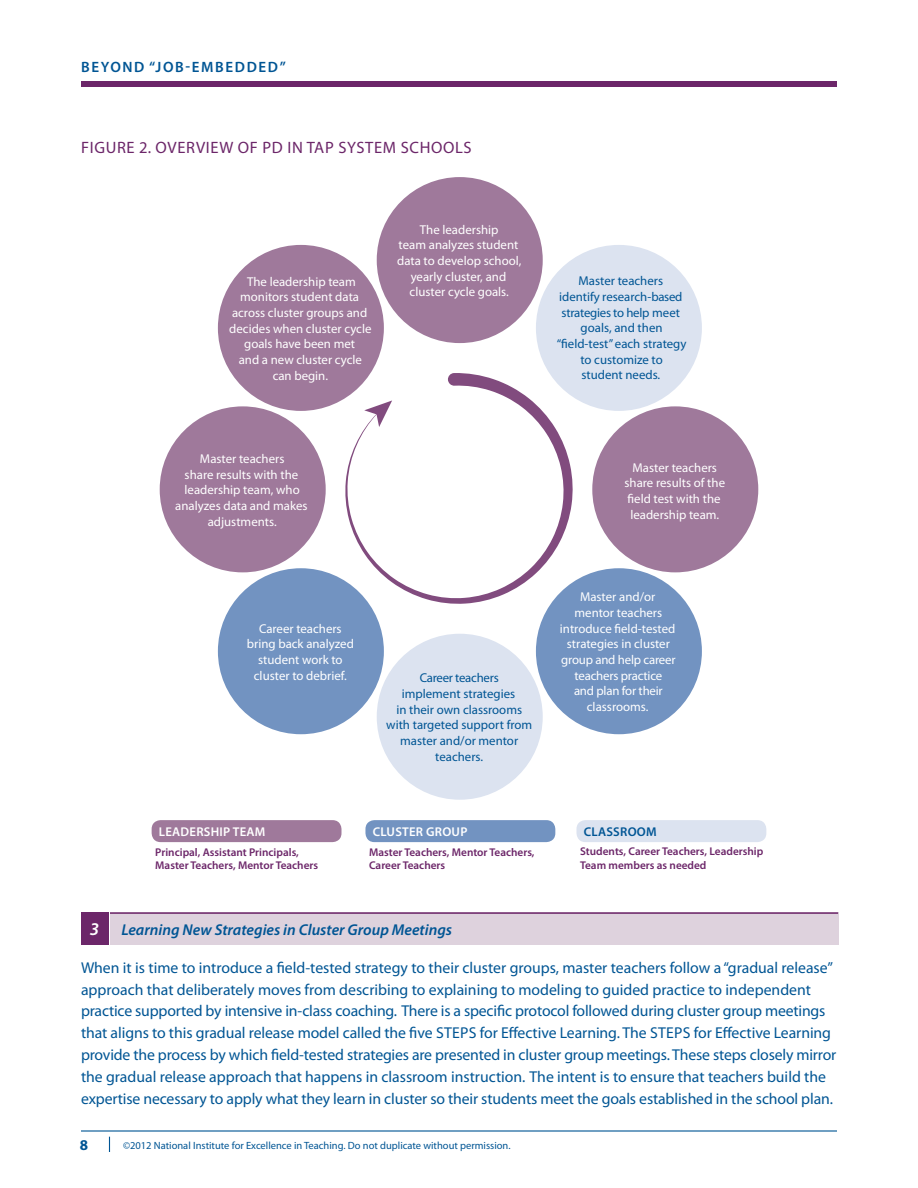
<style>
.page{position:relative;width:918px;height:1188px;background:#fff}
.page>*{position:absolute;margin:0;border:0;box-sizing:border-box;transform-origin:0 0}
.t1{font:italic 600 18px "Myriad Pro";color:#fff}
.t2{font:16.5px "Myriad Pro";letter-spacing:.04em;color:#6c2669}
.t3{font:15.75px/21.8px "Myriad Pro";letter-spacing:-.005em;color:#005594}
.t4{font:italic 600 15.75px "Myriad Pro";color:#005594}
.t5{font:600 15px "Myriad Pro";letter-spacing:.11em;color:#005594}
.t6{font:700 15px "Myriad Pro";color:#005594}
.t7{font:12.9px/15.6px "Myriad Pro";color:#fff;text-align:center}
.t8{font:12.9px/15.6px "Myriad Pro";color:#005594;text-align:center}
.t9{font:600 12.75px "Myriad Pro";letter-spacing:.02em;color:#fff}
.t10{font:600 12.75px "Myriad Pro";letter-spacing:.02em;color:#005594}
.t11{font:600 11.25px/13.5px "Myriad Pro";color:#6c2669}
.t12{font:10.5px "Myriad Pro";color:#005594}
</style>
<div class="page">
<div style="left:81px;top:81px;width:756px;height:6px;background:#6c2669"></div>
<hr style="left:81px;top:1130px;width:756px;height:2px;background:#005594">
<svg style="left:109px;top:1137px;width:1px;height:15px"></svg>
<div style="left:81px;top:912px;width:27px;height:33px;background:#6c2669"></div>
<div style="left:110px;top:912px;width:728px;height:33px;background:#ded2dd"></div>
<hr style="left:110px;top:912px;width:728px;height:2px;background:#6c2669">
<div style="left:152px;top:820px;width:190px;height:22px;background:#9f799b;border-radius:9px"></div>
<div style="left:365px;top:820px;width:190px;height:22px;background:#7293c1;border-radius:9px"></div>
<div style="left:576px;top:820px;width:190px;height:22px;background:#dce3f0;border-radius:9px"></div>
<svg style="left:345px;top:373px;width:228px;height:231px"></svg>
<svg style="left:364px;top:400px;width:28px;height:27px"></svg>
<div style="left:377px;top:634px;width:166px;height:166px;background:#dce3f0;border-radius:50%"></div>
<div style="left:218px;top:568px;width:166px;height:166px;background:#7293c1;border-radius:50%"></div>
<div style="left:536px;top:568px;width:166px;height:166px;background:#7293c1;border-radius:50%"></div>
<div style="left:218px;top:245px;width:166px;height:166px;background:#9f799b;border-radius:50%"></div>
<div style="left:536px;top:245px;width:166px;height:166px;background:#dce3f0;border-radius:50%"></div>
<div style="left:377px;top:177px;width:166px;height:166px;background:#9f799b;border-radius:50%"></div>
<div style="left:160px;top:406px;width:166px;height:166px;background:#9f799b;border-radius:50%"></div>
<div style="left:592px;top:406px;width:166px;height:166px;background:#9f799b;border-radius:50%"></div>
<p class="t5" style="left:81px;top:58px;width:206px">Beyond “Job-Embedded”</p>
<p class="t2" style="left:81px;top:137px;width:19px">Figure</p>
<p class="t2" style="left:139px;top:137px;width:39px">2. Overview</p>
<p class="t2" style="left:238px;top:137px;width:120px">of PD in TAP System</p>
<p class="t2" style="left:401px;top:137px;width:20px">Schools</p>
<p class="t7" style="left:397px;top:221px;width:126px">The leadership<br>team analyzes student data to develop school, yearly cluster, and cluster cycle goals.</p>
<p class="t7" style="left:229px;top:273px;width:144px">The leadership team monitors student data across cluster groups and decides when cluster cycle goals have been met<br>and a new cluster cycle can begin.</p>
<p class="t8" style="left:557px;top:273px;width:131px">Master teachers<br>identify research-based strategies to help meet goals, and then “field-test” each strategy to customize to<br>student needs.</p>
<p class="t7" style="left:175px;top:451px;width:134px">Master teachers<br>share results with the leadership team, who analyzes data and makes adjustments.</p>
<p class="t7" style="left:625px;top:459px;width:102px">Master teachers share results of the field test with the leadership team.</p>
<p class="t7" style="left:247px;top:620px;width:109px">Career teachers bring back analyzed student work to cluster to debrief.</p>
<p class="t8" style="left:386px;top:670px;width:147px">Career teachers<br>implement strategies<br>in their own classrooms with targeted support from master and/or mentor teachers.</p>
<p class="t9" style="left:159px;top:824px;width:108px">Leadership Team</p>
<p class="t11" style="left:155px;top:845px;width:164px">Principal, Assistant Principals,<br>Master Teachers, Mentor Teachers</p>
<p class="t9" style="left:373px;top:824px;width:95px">Cluster Group</p>
<p class="t11" style="left:369px;top:845px;width:167px">Master Teachers, Mentor Teachers,<br>Career Teachers</p>
<p class="t7" style="left:560px;top:589px;width:117px">Master and/or mentor teachers introduce field-tested strategies in cluster group and help career teachers practice<br>and plan for their classrooms.</p>
<p class="t10" style="left:584px;top:824px;width:16px">Class</p>
<p class="t10" style="left:620px;top:824px;width:38px">room</p>
<p class="t11" style="left:580px;top:845px;width:185px">Students, Career Teachers, Leadership<br>Team members as needed</p>
<p class="t1" style="left:90px;top:918px;width:11px">3</p>
<p class="t4" style="left:121px;top:920px;width:332px">Learning New Strategies in Cluster Group Meetings</p>
<p class="t3" style="left:81px;top:956px;width:753px">When it is time to introduce a field-tested strategy to their cluster groups, master teachers follow a “gradual release” approach that deliberately moves from describing to explaining to modeling to guided practice to independent practice supported by intensive in-class coaching. There is a specific protocol followed during cluster group meetings that aligns to this gradual release model called the five steps</p>
<p class="t3" style="left:81px;top:1022px;width:757px;text-indent:613px">for Effective Learning provide the process by which field-tested strategies are presented in cluster group meetings. These steps closely mirror the gradual release approach that happens in classroom instruction. The intent is to ensure that teachers build the expertise necessary to apply what they learn in cluster so their students meet the goals established in the school plan.</p>
<p class="t3" style="left:480px;top:1022px;width:180px">for Effective Learning. The steps</p>
<p class="t6" style="left:80px;top:1135px;width:10px">8</p>
<p class="t12" style="left:123px;top:1139px;width:389px">©2012 National Institute for Excellence in Teaching. Do not duplicate without permission.</p>
</div>
